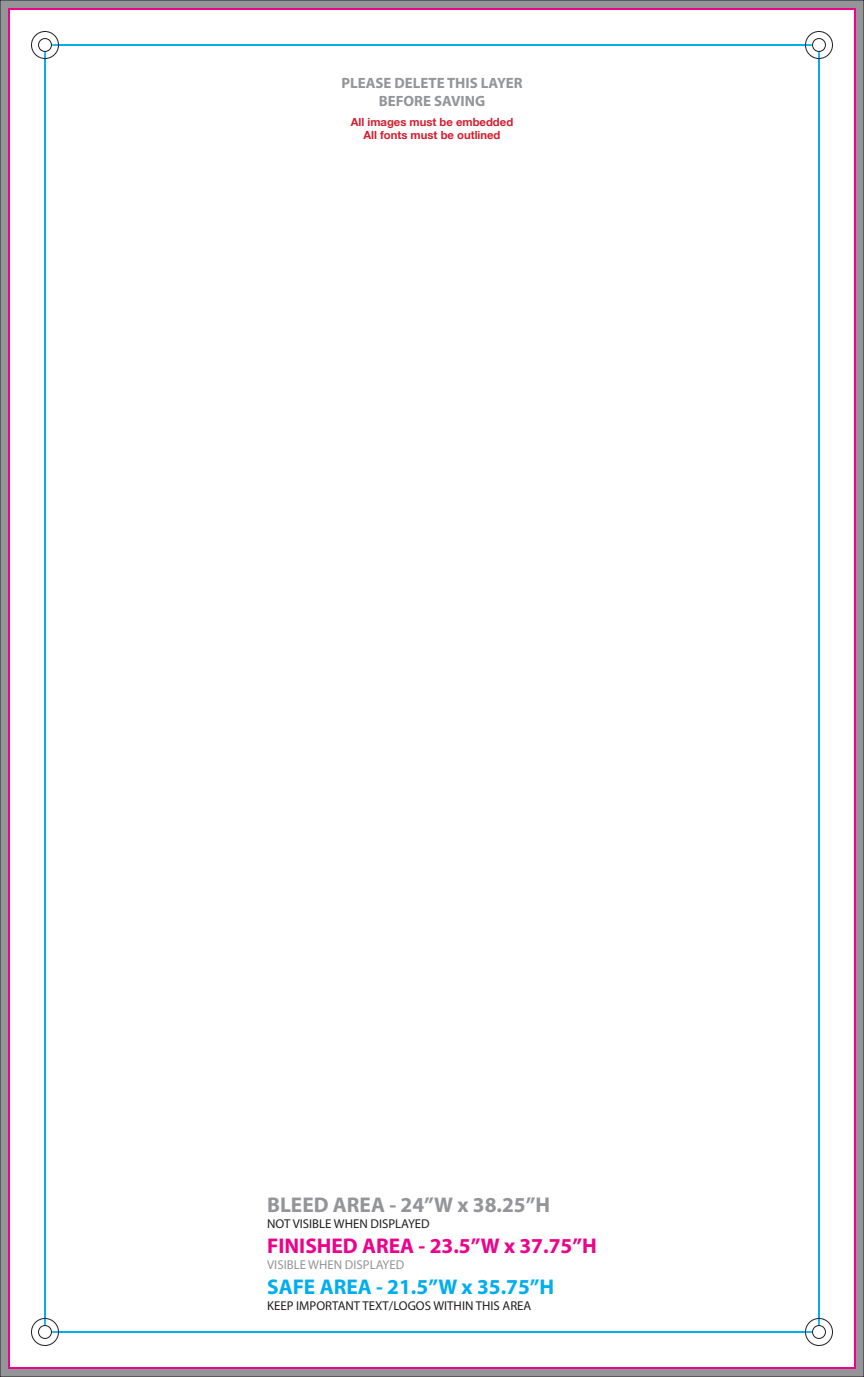
<style>
.page{position:relative;width:864px;height:1377px;background:#939598}
.page>*{position:absolute;margin:0;border:0;box-sizing:border-box;transform-origin:0 0}
.t1{font:700 21.35px "Myriad Pro";color:#ed028c}
.t2{font:700 21.35px "Myriad Pro";color:#00aeef}
.t3{font:700 21.35px "Myriad Pro";color:#939598}
.t4{font:700 14.9px/17.9px "Myriad Pro";color:#939598;text-align:center}
.t5{font:12.8px "Myriad Pro";color:#231f20}
.t6{font:12.8px "Myriad Pro";color:#939598}
.t7{font:700 11.25px/12.9px "Helvetica Neue";color:#d61c2e;text-align:center}
</style>
<div class="page">
<div style="left:8px;top:8px;width:848px;height:1361px;background:#fff;border:2px solid #ed028c"></div>
<svg style="left:32px;top:32px;width:26px;height:26px"></svg>
<div style="left:39px;top:39px;width:12px;height:12px;background:#fff;border-radius:50%"></div>
<div style="left:38px;top:38px;width:14px;height:14px;border:1px solid #231f20;border-radius:50%"></div>
<div style="left:31px;top:31px;width:28px;height:28px;border:1px solid #231f20;border-radius:50%"></div>
<svg style="left:806px;top:32px;width:26px;height:26px"></svg>
<div style="left:813px;top:39px;width:12px;height:12px;background:#fff;border-radius:50%"></div>
<div style="left:812px;top:38px;width:14px;height:14px;border:1px solid #231f20;border-radius:50%"></div>
<div style="left:805px;top:31px;width:28px;height:28px;border:1px solid #231f20;border-radius:50%"></div>
<svg style="left:32px;top:1318px;width:26px;height:28px"></svg>
<div style="left:39px;top:1326px;width:12px;height:12px;background:#fff;border-radius:50%"></div>
<div style="left:38px;top:1325px;width:14px;height:14px;border:1px solid #231f20;border-radius:50%"></div>
<div style="left:31px;top:1318px;width:28px;height:28px;border:1px solid #231f20;border-radius:50%"></div>
<svg style="left:806px;top:1318px;width:26px;height:28px"></svg>
<div style="left:813px;top:1326px;width:12px;height:12px;background:#fff;border-radius:50%"></div>
<div style="left:812px;top:1325px;width:14px;height:14px;border:1px solid #231f20;border-radius:50%"></div>
<div style="left:805px;top:1318px;width:28px;height:28px;border:1px solid #231f20;border-radius:50%"></div>
<p class="t4" style="left:341px;top:73px;width:183px">PLEASE DELETE THIS LAYER<br>BEFORE SAVING</p>
<p class="t7" style="left:351px;top:116px;width:164px">All images must be embedded<br>All fonts must be outlined</p>
<h1 class="t3" style="left:267px;top:1191px;width:285px">BLEED AREA - 24”W x 38.25”H</h1>
<p class="t5" style="left:267px;top:1216px;width:164px">NOT VISIBLE WHEN DISPLAYED</p>
<h1 class="t1" style="left:267px;top:1232px;width:331px">FINISHED AREA - 23.5”W x 37.75”H</h1>
<p class="t6" style="left:267px;top:1256px;width:139px">VISIBLE WHEN DISPLAYED</p>
<h1 class="t2" style="left:267px;top:1273px;width:289px">SAFE AREA - 21.5”W x 35.75”H</h1>
<p class="t5" style="left:267px;top:1297px;width:266px">KEEP IMPORTANT TEXT/LOGOS WITHIN THIS AREA</p>
</div>
